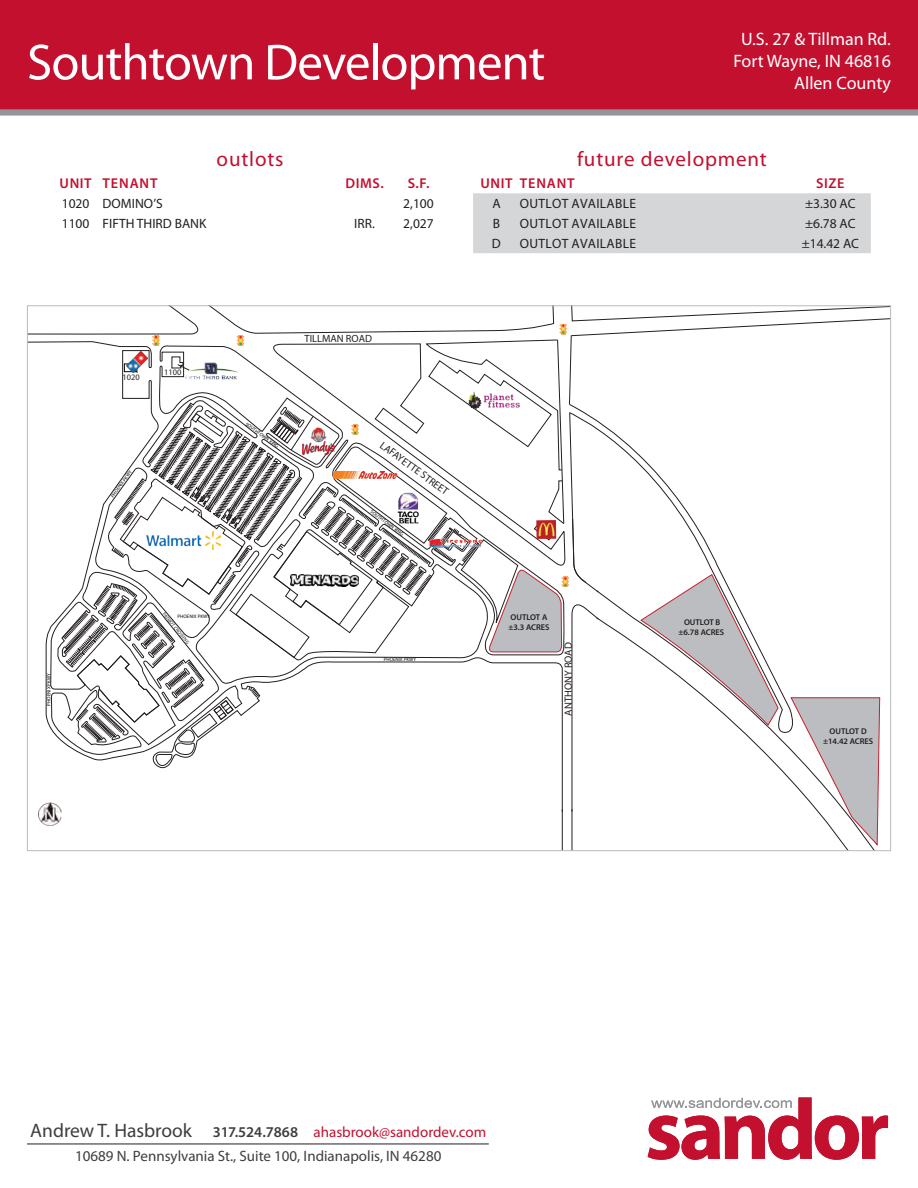
<style>
.page{position:relative;width:918px;height:1188px;background:#fff}
.page>*{position:absolute;margin:0;border:0;box-sizing:border-box;transform-origin:0 0}
.t1{font:51px "Myriad Pro";letter-spacing:-.02em;color:#fff}
.t2{font:21px "Myriad Pro";letter-spacing:.04em;color:#c3102f}
.t3{font:18px/21.6px "Myriad Pro";color:#fff;text-align:right}
.t4{font:15px/24px "Myriad Pro";color:#3e3e3f;text-align:center}
.t5{font:600 14.25px "Myriad Pro";letter-spacing:.06em;color:#c3102f}
.t6{font:600 14.25px "Myriad Pro";letter-spacing:.04em;color:#c3102f}
.t7{font:13.5px "Myriad Pro";letter-spacing:.02em;color:#231f20}
.t8{font:13.5px "Myriad Pro";color:#231f20}
.t9{font:10.5px "Myriad Pro";color:#231f20}
.t10{font:600 8.4px/10.1px "Myriad Pro";color:#231f20;text-align:center}
.t11{font:8.4px "Myriad Pro";color:#231f20}
.t12{font:4.95px "Myriad Pro";color:#040503}
.t13{font:4.95px "Myriad";color:#231f20}
.s1{font-size:19.5px}
.s2{font-weight:600}
.s3{color:#c3102f}
</style>
<div class="page">
<hr style="left:27px;top:1144px;width:462px;height:1px;background:#231f20">
<hr style="left:572px;top:809px;width:1px;height:42px;background:#231f20">
<hr style="left:562px;top:809px;width:1px;height:42px;background:#231f20">
<svg style="left:29px;top:307px;width:860px;height:540px"></svg>
<img style="left:39px;top:802px;width:22px;height:24px">
<div style="left:473px;top:193px;width:398px;height:60px;background:#d5d6d8"></div>
<svg style="left:648px;top:1097px;width:240px;height:63px"></svg>
<div style="left:0;top:0;width:918px;height:110px;background:#c3102f"></div>
<div style="left:0;top:109px;width:918px;height:6px;background:#939598"></div>
<h1 class="t1" style="left:27px;top:31px;width:520px">Southtown Development</h1>
<h2 class="t2" style="left:217px;top:146px;width:68px">outlots</h2>
<p class="t3" style="left:733px;top:28px;width:159px;text-align:center">U.S. 27 &amp; Tillman Rd.<br>Fort Wayne, IN 46816</p>
<p class="t3" style="left:736px;top:28px;width:159px">U.S. 27 &amp; Ti lman Rd.<br>Fort Wayne, IN 46816<br>Allen County</p>
<p class="t3" style="left:794px;top:71px;width:98px">Allen County</p>
<h2 class="t2" style="left:577px;top:146px;width:191px">future development</h2>
<p class="t5" style="left:60px;top:174px;width:99px">UNIT TENANT</p>
<p class="t6" style="left:345px;top:174px;width:40px">DIMS.</p>
<p class="t6" style="left:408px;top:174px;width:23px">S.F.</p>
<p class="t8" style="left:62px;top:196px;width:102px">1020 DOMINO’S</p>
<p class="t7" style="left:403px;top:196px;width:32px">2,100</p>
<p class="t8" style="left:62px;top:215px;width:146px">1100 FIFTH THIRD BANK</p>
<p class="t7" style="left:354px;top:215px;width:22px">IRR.</p>
<p class="t7" style="left:403px;top:215px;width:32px">2,027</p>
<p class="t5" style="left:480px;top:174px;width:96px">UNIT TENANT</p>
<p class="t6" style="left:816px;top:174px;width:30px">SIZE</p>
<p class="t7" style="left:492px;top:196px;width:10px">A</p>
<p class="t7" style="left:520px;top:196px;width:118px">OUTLOT AVAILABLE</p>
<p class="t7" style="left:805px;top:196px;width:52px">±3.30 AC</p>
<p class="t7" style="left:493px;top:215px;width:9px">B</p>
<p class="t7" style="left:520px;top:215px;width:118px">OUTLOT AVAILABLE</p>
<p class="t7" style="left:805px;top:215px;width:52px">±6.78 AC</p>
<p class="t7" style="left:492px;top:235px;width:10px">D</p>
<p class="t7" style="left:520px;top:235px;width:118px">OUTLOT AVAILABLE</p>
<p class="t7" style="left:802px;top:235px;width:59px">±14.42 AC</p>
<p class="t12" style="left:46px;top:706px;width:34px;rotate:-90deg">PHOENIX PKWY</p>
<p class="t11" style="left:123px;top:372px;width:19px">1020</p>
<p class="t11" style="left:164px;top:367px;width:19px">1100</p>
<p class="t12" style="left:110px;top:495px;width:34px;rotate:-54deg">PHOENIX PKWY</p>
<p class="t13" style="left:166px;top:611px;width:40px;rotate:51deg">OI RTAP ORCT NI SS G</p>
<p class="t12" style="left:178px;top:613px;width:34px">PHOENIX PKWY</p>
<p class="t9" style="left:305px;top:332px;width:69px">TILLMAN ROAD</p>
<p class="t12" style="left:248px;top:421px;width:41px;rotate:36deg">SOUTHTOWN XING</p>
<p class="t9" style="left:385px;top:439px;width:84px;rotate:36deg">LAFAYETTE STREET</p>
<p class="t12" style="left:373px;top:509px;width:41px;rotate:36deg">SOUTHTOWN XING</p>
<p class="t12" style="left:384px;top:657px;width:34px">PHOENIX PKWY</p>
<p class="t10" style="left:508px;top:612px;width:43px;text-align:left">OUTLOT A ±3.3 ACRES</p>
<p class="t9" style="left:562px;top:716px;width:75px;rotate:-90deg">ANTHONY ROAD</p>
<p class="t10" style="left:678px;top:617px;width:47px">OUTLOT B ±6.78 ACRES</p>
<p class="t10" style="left:823px;top:726px;width:52px">OUTLOT D ±14.42 ACRES</p>
<p class="t4" style="left:30px;top:1120px;width:457px"><span class="s1">Andrew T. Hasbrook</span> <span class="s2">317.524.7868</span> <span class="s3">ahasbrook@sandordev.com<br></span>10689 N. Pennsylvania St., Suite 100, Indianapolis, IN 46280</p>
</div>
